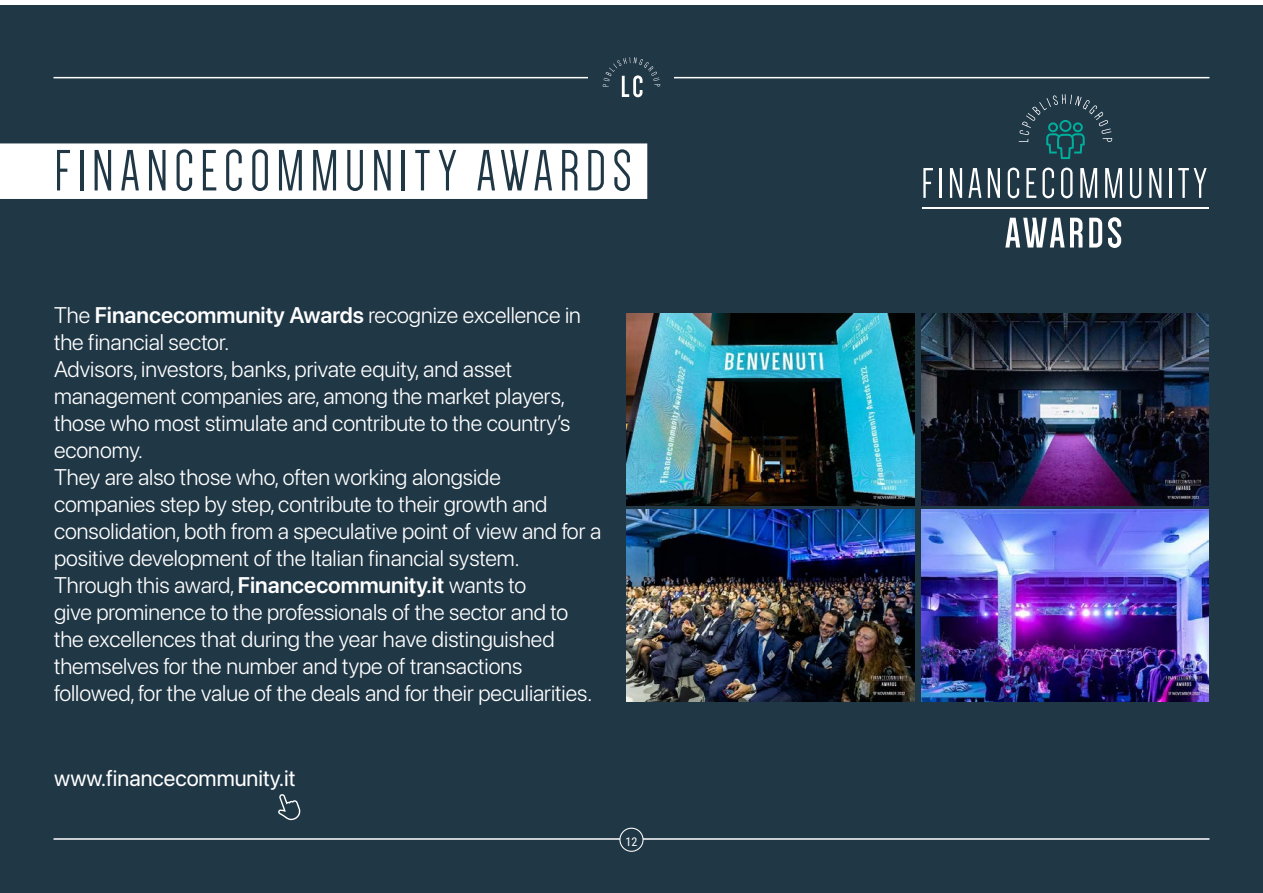
<style>
.page{position:relative;width:1263px;height:893px;background:#fff}
.page>*{position:absolute;margin:0;border:0;box-sizing:border-box;transform-origin:0 0}
.t1{font:60px "Dense";letter-spacing:.095em;color:#203746}
.t2{font:300 22.5px/27px "SF Pro Display";color:#fff}
.t3{font:22.5px "SF Pro Display";color:#fff}
.t4{font:12px "Roboto Condensed";color:#fff}
.s1{font-weight:600}
</style>
<div class="page">
<div style="left:0;top:4px;width:1263px;height:889px;background:#203746"></div>
<hr style="left:54px;top:838px;width:1155px;height:2px;background:#fff">
<hr style="left:54px;top:77px;width:1155px;height:1px;background:#fff">
<div style="left:620px;top:828px;width:23px;height:23px;background:#203746;border-radius:50%"></div>
<div style="left:619px;top:828px;width:24px;height:24px;border:1px solid #fff;border-radius:50%"></div>
<div style="left:588px;top:40px;width:86px;height:77px;background:#203746"></div>
<svg style="left:603px;top:58px;width:57px;height:39px"></svg>
<div style="left:0;top:143px;width:647px;height:56px;background:#fff"></div>
<hr style="left:922px;top:207px;width:286px;height:2px;background:#fff">
<svg style="left:923px;top:168px;width:10px;height:30px"></svg>
<hr style="left:940px;top:168px;width:2px;height:30px;background:#fff">
<svg style="left:950px;top:168px;width:12px;height:30px"></svg>
<svg style="left:968px;top:168px;width:13px;height:30px"></svg>
<svg style="left:988px;top:168px;width:12px;height:30px"></svg>
<svg style="left:1008px;top:168px;width:11px;height:30px"></svg>
<svg style="left:1026px;top:168px;width:10px;height:30px"></svg>
<svg style="left:1042px;top:168px;width:12px;height:30px"></svg>
<svg style="left:1061px;top:168px;width:11px;height:30px"></svg>
<svg style="left:1080px;top:168px;width:17px;height:30px"></svg>
<svg style="left:1105px;top:168px;width:17px;height:30px"></svg>
<svg style="left:1130px;top:168px;width:11px;height:30px"></svg>
<svg style="left:1149px;top:168px;width:12px;height:30px"></svg>
<hr style="left:1169px;top:168px;width:3px;height:30px;background:#fff">
<svg style="left:1178px;top:168px;width:28px;height:30px"></svg>
<svg style="left:1005px;top:218px;width:77px;height:30px"></svg>
<svg style="left:1089px;top:218px;width:13px;height:30px"></svg>
<svg style="left:1108px;top:217px;width:13px;height:31px"></svg>
<svg style="left:1019px;top:94px;width:93px;height:65px"></svg>
<svg style="left:278px;top:794px;width:23px;height:26px"></svg>
<img style="left:921px;top:510px;width:288px;height:191px">
<img style="left:627px;top:510px;width:288px;height:191px">
<img style="left:921px;top:314px;width:288px;height:192px">
<img style="left:627px;top:314px;width:288px;height:192px">
<p class="t1" style="left:54px;top:141px;width:579px">FINANCECOMMUNITY AWARDS</p>
<p class="t2" style="left:54px;top:302px;width:528px">The <span class="s1">Financecommunity Awards</span> recognize excellence in the financial sector.</p>
<p class="t2" style="left:54px;top:356px;width:518px">Advisors, investors, banks, private equity, and asset management companies are, among the market players, those who most stimulate and contribute to the country’s economy.</p>
<p class="t2" style="left:54px;top:464px;width:549px">They are also those who, often working alongside companies step by step, contribute to their growth and consolidation, both from a speculative point of view and for a positive development of the Italian financial system.</p>
<p class="t2" style="left:54px;top:572px;width:540px">Through this award, <span class="s1">Financecommunity.it</span> wants to<br>give prominence to the professionals of the sector and to the excellences that during the year have distinguished themselves for the number and type of transactions followed, for the value of the deals and for their peculiarities.</p>
<p class="t3" style="left:54px;top:765px;width:243px">www.financecommunity.it</p>
<p class="t4" style="left:625px;top:833px;width:13px">12</p>
</div>
